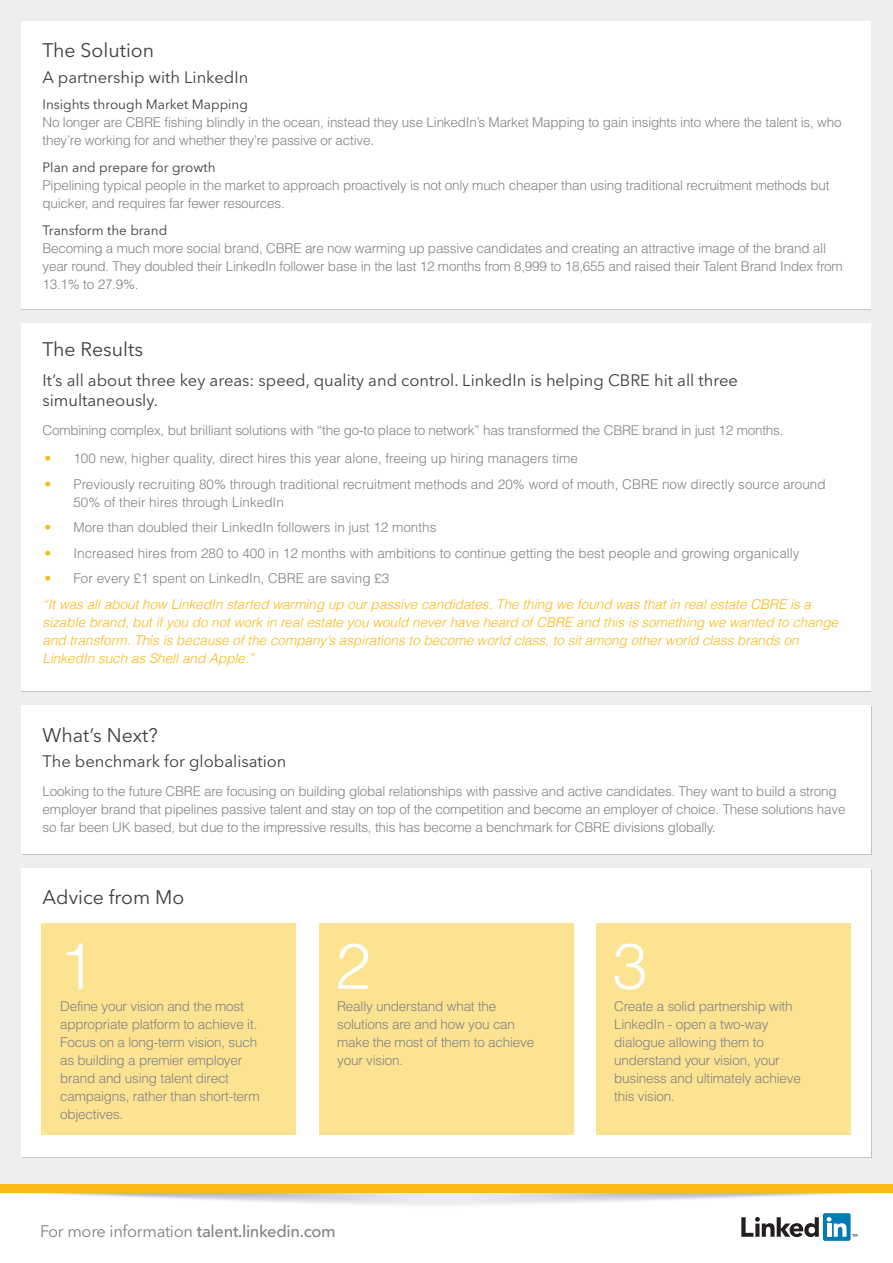
<style>
.page{position:relative;width:893px;height:1263px;background:#eeeeef}
.page>*{position:absolute;margin:0;border:0;box-sizing:border-box;transform-origin:0 0}
.t1{font:300 64.2px "Helvetica";color:#fff}
.t2{font:19.5px "Avenir Next LT Pro";color:#3e3e3f}
.t3{font:16.5px/19.8px "Avenir Next LT Pro";color:#3e3e3f}
.t4{font:500 16.5px "Avenir Next LT Pro";letter-spacing:-.02em;color:#808285}
.t5{font:300 13.5px/18px "Helvetica";letter-spacing:-.015em;color:#808285}
.t6{font:italic 300 13.5px/18px "Helvetica";color:#fcb814}
.t7{font:13.5px "Avenir Next LT Pro";color:#3e3e3f}
.s1{color:#fcb814}
.s2{font-style:normal}
.s3{font-style:normal;color:#808285}
.s4{font-weight:400}
</style>
<div class="page">
<div style="left:0;top:1185px;width:893px;height:78px;background:#fff"></div>
<svg style="left:741px;top:1217px;width:78px;height:20px"></svg>
<div style="left:823px;top:1213px;width:28px;height:28px;background:#007bb6;border-radius:2px"></div>
<svg style="left:852px;top:1234px;width:5px;height:3px"></svg>
<svg style="left:827px;top:1217px;width:19px;height:20px"></svg>
<hr style="left:827px;top:1223px;width:4px;height:14px;background:#fff">
<div style="left:21px;top:868px;width:849px;height:289px;background:#fff"></div>
<div style="left:42px;top:924px;width:254px;height:211px;background:#fce392"></div>
<div style="left:21px;top:705px;width:849px;height:149px;background:#fff"></div>
<div style="left:21px;top:21px;width:849px;height:288px;background:#fff"></div>
<div style="left:21px;top:323px;width:849px;height:368px;background:#fff"></div>
<div style="left:319px;top:924px;width:254px;height:211px;background:#fce392"></div>
<div style="left:596px;top:924px;width:255px;height:211px;background:#fce392"></div>
<div style="left:0;top:1184px;width:893px;height:9px;background:#fcb814"></div>
<h2 class="t2" style="left:42px;top:38px;width:113px">The Solution</h2>
<p class="t3" style="left:42px;top:67px;width:207px">A partnership with LinkedIn</p>
<p class="t7" style="left:42px;top:96px;width:207px">Insights through Market Mapping</p>
<p class="t5" style="left:42px;top:113px;width:801px">No longer are CBRE fishing blindly in the ocean, instead they use LinkedIn’s Market Mapping to gain insights into where the talent is, who they’re working for and whether they’re passive or active.</p>
<p class="t7" style="left:42px;top:159px;width:175px">Plan and prepare for growth</p>
<p class="t5" style="left:42px;top:176px;width:788px">Pipelining typical people in the market to approach proactively is not only much cheaper than using traditional recruitment methods but quicker, and requires far fewer resources.</p>
<p class="t7" style="left:42px;top:222px;width:126px">Transform the brand</p>
<p class="t5" style="left:42px;top:238px;width:802px">Becoming a much more social brand, CBRE are now warming up passive candidates and creating an attractive image of the brand all year round. They doubled their LinkedIn follower base in the last 12 months from 8,999 to 18,655 and raised their Talent Brand Index from<br>13.1% to 27.9%.</p>
<h2 class="t2" style="left:42px;top:337px;width:102px">The Results</h2>
<p class="t3" style="left:42px;top:371px;width:697px">It’s all about three key areas: speed, quality and control. LinkedIn is helping CBRE hit all three simultaneously.</p>
<p class="t5" style="left:42px;top:420px;width:742px">Combining complex, but brilliant solutions with “the go-to place to network” has transformed the CBRE brand in just 12 months.</p>
<p class="t5" style="left:44px;top:449px;width:535px"><span class="s1">•</span> 100 new, higher quality, direct hires this year alone, freeing up hiring managers time</p>
<p class="t5" style="left:73px;top:474px;width:754px;text-indent:-29px"><span class="s1">•</span> Previously recruiting 80% through traditional recruitment methods and 20% word of mouth, CBRE now directly source around<br>50% of their hires through LinkedIn</p>
<p class="t5" style="left:44px;top:518px;width:393px"><span class="s1">•</span> More than doubled their LinkedIn followers in just 12 months</p>
<p class="t5" style="left:44px;top:543px;width:757px"><span class="s1">•</span> Increased hires from 280 to 400 in 12 months with ambitions to continue getting the best people and growing organically</p>
<p class="t6" style="left:42px;top:565px;width:770px;line-height:25.5px"><span class="s2">•</span> <span class="s3">For every £1 spent on LinkedIn, CBRE are saving £3<br></span>“It was all about how LinkedIn started warming up our passive candidates. The thing we found was that in real estate CBRE is a</p>
<p class="t6" style="left:42px;top:613px;width:797px">sizable brand, but if you do not work in real estate you would never have heard of CBRE and this is something we wanted to change and transform. This is because of the company’s aspirations to become world class, to sit among other world class brands on<br>LinkedIn such as Shell and Apple.”</p>
<h2 class="t2" style="left:43px;top:723px;width:117px">What’s Next?</h2>
<p class="t3" style="left:43px;top:752px;width:245px">The benchmark for globalisation</p>
<p class="t5" style="left:43px;top:782px;width:804px">Looking to the future CBRE are focusing on building global relationships with passive and active candidates. They want to build a strong employer brand that pipelines passive talent and stay on top of the competition and become an employer of choice. These solutions have so far been UK based, but due to the impressive results, this has become a benchmark for CBRE divisions globally.</p>
<h2 class="t2" style="left:43px;top:885px;width:143px">Advice from Mo</h2>
<h1 class="t1" style="left:59px;top:926px;width:37px">1</h1>
<h1 class="t1" style="left:335px;top:926px;width:37px">2</h1>
<h1 class="t1" style="left:612px;top:926px;width:37px">3</h1>
<p class="t5" style="left:337px;top:997px;width:199px">Really understand what the solutions are and how you can make the most of them to achieve your vision.</p>
<p class="t5" style="left:614px;top:997px;width:188px">Create a solid partnership with<br>LinkedIn - open a two-way dialogue allowing them to understand your vision, your business and ultimately achieve this vision.</p>
<p class="t5" style="left:60px;top:997px;width:201px">Define your vision and the most appropriate platform to achieve it.<br>Focus on a long-term vision, such as building a premier employer brand and using talent direct campaigns, rather than short-term objectives.</p>
<p class="t4" style="left:40px;top:1221px;width:297px"><span class="s4">For more information</span> talent.linkedin.com</p>
</div>
